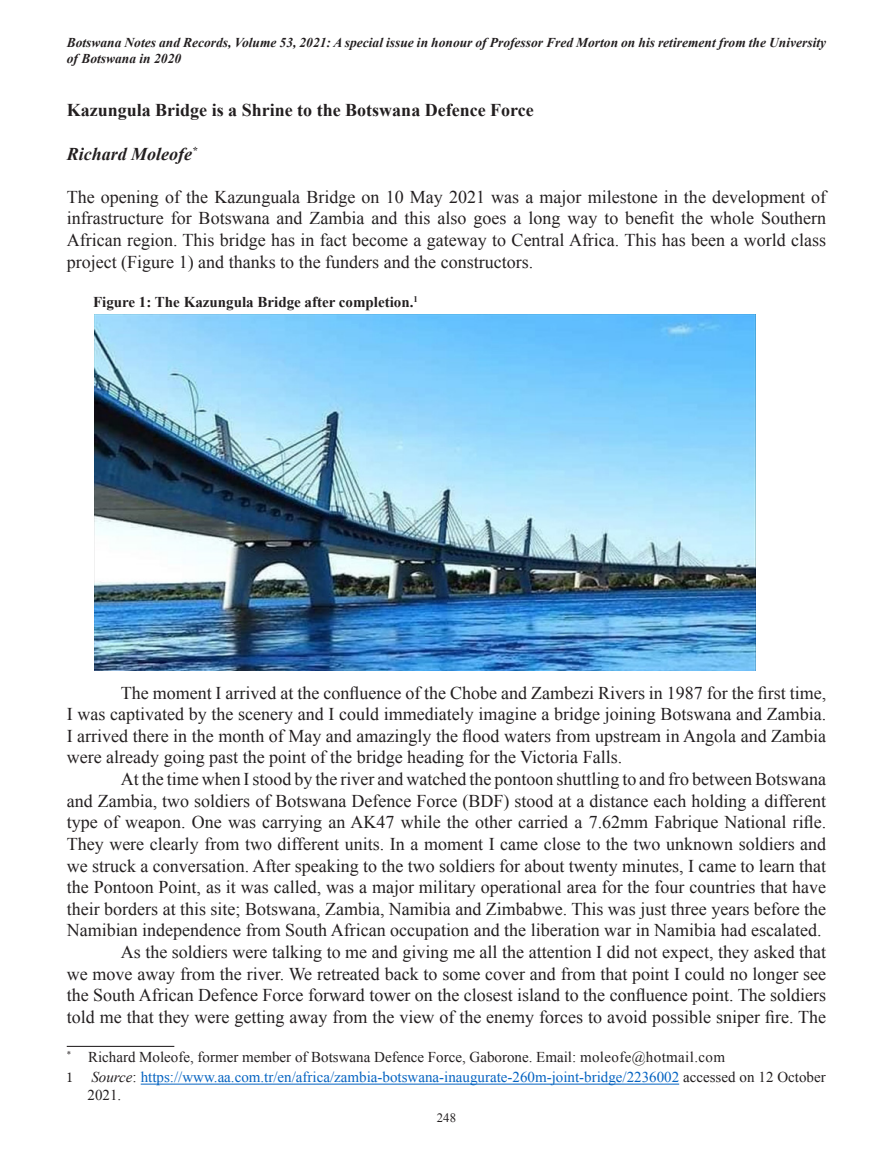
<style>
.page{position:relative;width:893px;height:1174px;background:#fff}
.page>*{position:absolute;margin:0;border:0;box-sizing:border-box;transform-origin:0 0}
.t1{font:18px/21.6px "Times New Roman";color:#231f20;text-align:justify}
.t2{font:700 18px "Times New Roman";color:#231f20}
.t3{font:italic 700 18px "Times New Roman";color:#231f20}
.t4{font:15px/18px "Times New Roman";color:#0563c1}
.t5{font:15px "Times New Roman";color:#231f20}
.t6{font:700 15px "Times New Roman";color:#231f20}
.t7{font:italic 700 13.5px/15.5px "Times New Roman";color:#231f20}
.t8{font:12.75px "Times New Roman";color:#231f20}
.s1{font-family:"Minion Pro";color:#231f20}
.s2{font-style:italic;color:#231f20}
.s3{color:#231f20}
</style>
<div class="page">
<hr style="left:67px;top:1045px;width:107px;height:2px;background:#231f20">
<hr style="left:141px;top:1083px;width:538px;height:1px;background:#0563c1">
<img style="left:95px;top:315px;width:661px;height:355px">
<p class="t7" style="left:67px;top:35px;width:761px">Botswana Notes and Records, Volume 53, 2021: A special issue in honour of Professor Fred Morton on his retirement from the University of Botswana in 2020</p>
<p class="t2" style="left:67px;top:98px;width:469px">Kazungula Bridge is a Shrine to the Botswana Defence Force</p>
<p class="t3" style="left:67px;top:141px;width:132px">Richard Moleofe<sup>*</sup></p>
<p class="t1" style="left:67px;top:186px;width:761px">The opening of the Kazunguala Bridge on 10 May 2021 was a major milestone in the development of infrastructure for Botswana and Zambia and this also goes a long way to benefit the whole Southern African region. This bridge has in fact become a gateway to Central Africa. This has been a world class project (Figure 1) and thanks to the funders and the constructors.</p>
<p class="t6" style="left:93px;top:292px;width:326px">Figure 1: The Kazungula Bridge after completion.<sup>1</sup></p>
<p class="t1" style="left:67px;top:681px;width:761px;text-indent:54px">The moment I arrived at the confluence of the Chobe and Zambezi Rivers in 1987 for the first time, I was captivated by the scenery and I could immediately imagine a bridge joining Botswana and Zambia.<br>I arrived there in the month of May and amazingly the flood waters from upstream in Angola and Zambia were already going past the point of the bridge heading for the Victoria Falls.</p>
<p class="t1" style="left:67px;top:768px;width:761px;text-indent:54px">At the time when I stood by the river and watched the pontoon shuttling to and fro between Botswana and Zambia, two soldiers of Botswana Defence Force (BDF) stood at a distance each holding a different type of weapon. One was carrying an AK47 while the other carried a 7.62mm Fabrique National rifle.<br>They were clearly from two different units. In a moment I came close to the two unknown soldiers and we struck a conversation. After speaking to the two soldiers for about twenty minutes, I came to learn that the Pontoon Point, as it was called, was a major military operational area for the four countries that have their borders at this site; Botswana, Zambia, Namibia and Zimbabwe. This was just three years before the Namibian independence from South African occupation and the liberation war in Namibia had escalated.</p>
<p class="t1" style="left:67px;top:940px;width:761px;text-indent:54px">As the soldiers were talking to me and giving me all the attention I did not expect, they asked that we move away from the river. We retreated back to some cover and from that point I could no longer see the South African Defence Force forward tower on the closest island to the confluence point. The soldiers told me that they were getting away from the view of the enemy forces to avoid possible sniper fire. The</p>
<p class="t5" style="left:67px;top:1047px;width:660px"><sup>*</sup> Richard Moleofe, former member of Botswana Defence Force, Gaborone. Email: moleofe@hotmail.com</p>
<p class="t4" style="left:88px;top:1068px;width:740px;text-indent:-21px"><span class="s1">1</span> <span class="s2">Source</span><span class="s3">:</span> https://www.aa.com.tr/en/africa/zambia-botswana-inaugurate-260m-joint-bridge/2236002 <span class="s3">accessed on 12 October<br>2021.</span></p>
<p class="t8" style="left:437px;top:1109px;width:21px">248</p>
</div>
